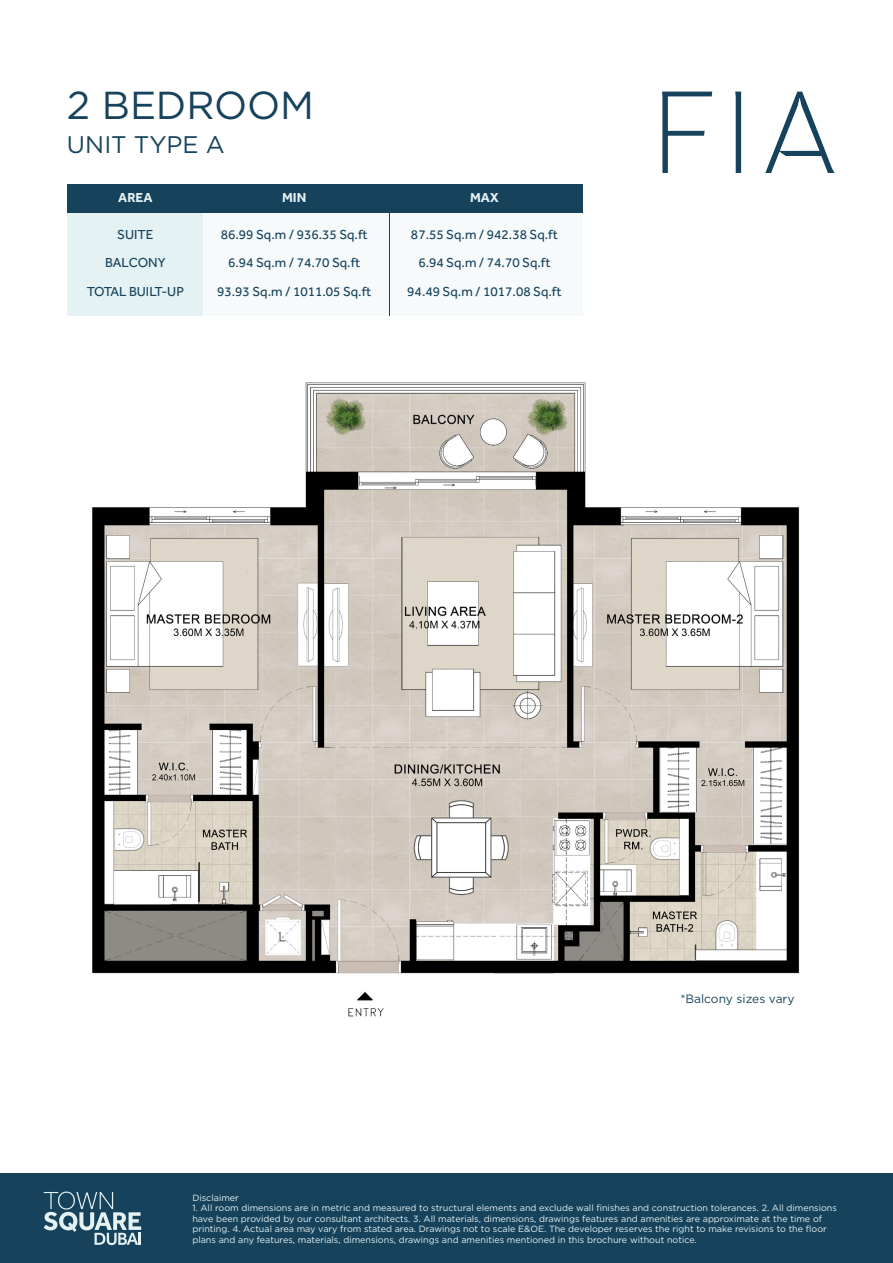
<style>
.page{position:relative;width:893px;height:1263px;background:#fff}
.page>*{position:absolute;margin:0;border:0;box-sizing:border-box;transform-origin:0 0}
.t1{font:39px "Gotham";letter-spacing:-.005em;color:#16425c}
.t2{font:24px "Gotham";color:#16425c}
.table-variables{font:13.5px "Effra";color:#16425c}
.table-variables-2{font:700 13.5px "Effra";color:#e5f2f3}
.t3{font:12px "Gotham";color:#16425c}
.t4{font:9px/10.5px "Gotham";color:#e5f2f3}
</style>
<div class="page">
<div style="left:0;top:1174px;width:893px;height:89px;background:#16425c"></div>
<svg style="left:44px;top:1191px;width:97px;height:54px"></svg>
<div style="left:67px;top:185px;width:136px;height:131px;background:#e5f2f3"></div>
<div style="left:203px;top:185px;width:380px;height:131px;background:#f6fafb"></div>
<img style="left:92px;top:382px;width:708px;height:635px">
<div style="left:67px;top:184px;width:516px;height:29px;background:#16425c"></div>
<hr style="left:389px;top:193px;width:1px;height:123px;background:#16425c">
<svg style="left:662px;top:92px;width:50px;height:81px"></svg>
<svg style="left:735px;top:92px;width:6px;height:81px"></svg>
<svg style="left:765px;top:92px;width:69px;height:81px"></svg>
<p class="t1" style="left:67px;top:81px;width:249px">2 BEDROOM</p>
<p class="t2" style="left:67px;top:129px;width:160px">UNIT TYPE A</p>
<p class="table-variables-2" style="left:118px;top:190px;width:36px">AREA</p>
<p class="table-variables" style="left:117px;top:226px;width:38px">SUITE</p>
<p class="table-variables" style="left:105px;top:255px;width:62px">BALCONY</p>
<p class="table-variables" style="left:87px;top:283px;width:99px">TOTAL BUILT-UP</p>
<p class="table-variables-2" style="left:282px;top:190px;width:26px">MIN</p>
<p class="table-variables" style="left:221px;top:226px;width:148px">86.99 Sq.m / 936.35 Sq.ft</p>
<p class="table-variables" style="left:228px;top:255px;width:134px">6.94 Sq.m / 74.70 Sq.ft</p>
<p class="table-variables" style="left:217px;top:283px;width:156px">93.93 Sq.m / 1011.05 Sq.ft</p>
<p class="table-variables-2" style="left:470px;top:190px;width:30px">MAX</p>
<p class="table-variables" style="left:411px;top:226px;width:148px">87.55 Sq.m / 942.38 Sq.ft</p>
<p class="table-variables" style="left:418px;top:255px;width:134px">6.94 Sq.m / 74.70 Sq.ft</p>
<p class="table-variables" style="left:407px;top:283px;width:156px">94.49 Sq.m / 1017.08 Sq.ft</p>
<p class="t3" style="left:680px;top:991px;width:116px">*Balcony sizes vary</p>
<p class="t4" style="left:192px;top:1192px;width:48px">Disclaimer</p>
<p class="t4" style="left:192px;top:1203px;width:646px">1. All room dimensions are in metric and measured to structural elements and exclude wall finishes and construction tolerances. 2. All dimensions have been provided by our consultant architects. 3. All materials, dimensions, drawings features and amenities are approximate at the time of printing. 4. Actual area may vary from stated area. Drawings not to scale E&amp;OE. The developer reserves the right to make revisions to the floor plans and any features, materials, dimensions, drawings and amenities mentioned in this brochure without notice.</p>
</div>
